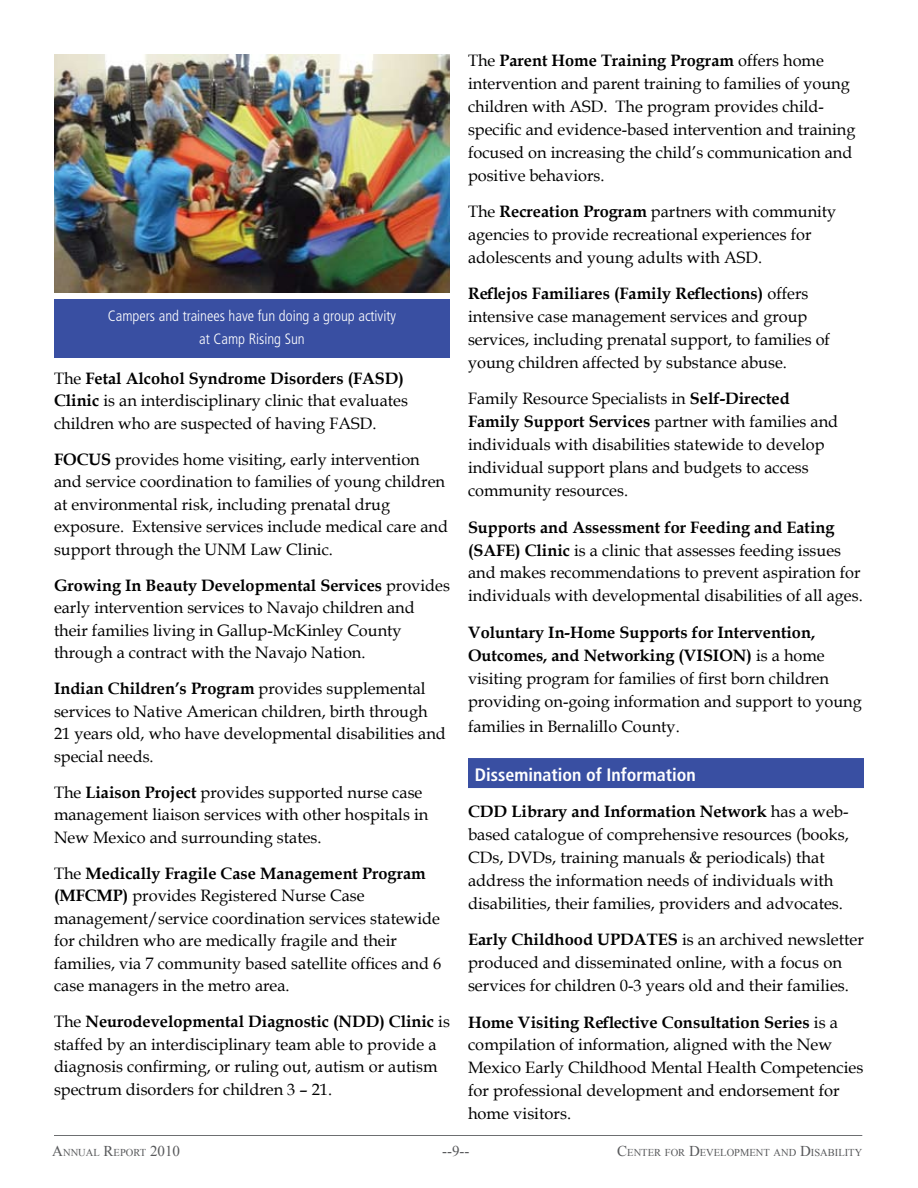
<style>
.page{position:relative;width:918px;height:1188px;background:#fff}
.page>*{position:absolute;margin:0;border:0;box-sizing:border-box;transform-origin:0 0}
.t1{font:700 condensed 18px "Frutiger";color:#fff}
.t2{font:16.5px/23px "Book Antiqua";color:#000}
.t3{font:300 condensed 15px/22.5px "Frutiger";color:#fff;text-align:center}
.t4{font:15px "Times New Roman";color:#58595b}
.t5{font:10.5px "Times New Roman";color:#58595b}
.s1{font-weight:700}
.s2{font-size:15px}
</style>
<div class="page">
<div style="left:468px;top:758px;width:396px;height:30px;background:#394fa2"></div>
<hr style="left:54px;top:1135px;width:808px;height:1px;background:#6d6f71">
<div style="left:54px;top:299px;width:396px;height:59px;background:#394fa2"></div>
<img style="left:54px;top:54px;width:396px;height:238px">
<p class="t3" style="left:108px;top:305px;width:290px">Campers and trainees have fun doing a group activity at Camp Rising Sun</p>
<p class="t2" style="left:54px;top:367px;width:355px;line-height:22.5px">The <span class="s1">Fetal Alcohol Syndrome Disorders (FASD)<br>Clinic</span> is an interdisciplinary clinic that evaluates children who are suspected of having FASD.</p>
<p class="t2" style="left:54px;top:448px;width:396px;line-height:22.5px"><span class="s1">FOCUS</span> provides home visiting, early intervention and service coordination to families of young children at environmental risk, including prenatal drug exposure. Extensive services include medical care and support through the UNM Law Clinic.</p>
<p class="t2" style="left:54px;top:574px;width:398px;line-height:22.5px"><span class="s1">Growing In Beauty Developmental Services</span> provides early intervention services to Navajo children and their families living in Gallup-McKinley County through a contract with the Navajo Nation.</p>
<p class="t2" style="left:54px;top:677px;width:393px;line-height:22.5px"><span class="s1">Indian Children’s Program</span> provides supplemental services to Native American children, birth through 21 years old, who have developmental disabilities and special needs.</p>
<p class="t2" style="left:54px;top:781px;width:376px;line-height:22.5px">The <span class="s1">Liaison Project</span> provides supported nurse case management liaison services with other hospitals in<br>New Mexico and surrounding states.</p>
<p class="t2" style="left:54px;top:862px;width:389px;line-height:22.5px">The <span class="s1">Medically Fragile Case Management Program (MFCMP)</span> provides Registered Nurse Case management/service coordination services statewide for children who are medically fragile and their families, via 7 community based satellite offices and 6 case managers in the metro area.</p>
<p class="t2" style="left:54px;top:1010px;width:398px;line-height:22.5px">The <span class="s1">Neurodevelopmental Diagnostic (NDD) Clinic</span> is staffed by an interdisciplinary team able to provide a diagnosis confirming, or ruling out, autism or autism spectrum disorders for children 3 – 21.</p>
<p class="t2" style="left:468px;top:49px;width:389px">The <span class="s1">Parent Home Training Program</span> offers home intervention and parent training to families of young children with ASD. The program provides child&shy;specific and evidence-based intervention and training focused on increasing the child’s communication and positive behaviors.</p>
<p class="t2" style="left:468px;top:200px;width:370px">The <span class="s1">Recreation Program</span> partners with community agencies to provide recreational experiences for adolescents and young adults with ASD.</p>
<p class="t2" style="left:468px;top:282px;width:364px"><span class="s1">Reflejos Familiares (Family Reflections)</span> offers intensive case management services and group services, including prenatal support, to families of young children affected by substance abuse.</p>
<p class="t2" style="left:468px;top:387px;width:372px">Family Resource Specialists in <span class="s1">Self-Directed Family Support Services</span> partner with families and individuals with disabilities statewide to develop individual support plans and budgets to access community resources.</p>
<p class="t2" style="left:468px;top:515px;width:396px"><span class="s1">Supports and Assessment for Feeding and Eating (SAFE) Clinic</span> is a clinic that assesses feeding issues and makes recommendations to prevent aspiration for individuals with developmental disabilities of all ages.</p>
<p class="t2" style="left:468px;top:620px;width:395px"><span class="s1">Voluntary In-Home Supports for Intervention, Outcomes, and Networking (VISION)</span> is a home visiting program for families of first born children providing on-going information and support to young</p>
<p class="t2" style="left:468px;top:714px;width:213px">families in Bernalillo County.</p>
<p class="t1" style="left:475px;top:764px;width:223px">Dissemination of Information</p>
<p class="t2" style="left:468px;top:800px;width:382px"><span class="s1">CDD Library and Information Network</span> has a web&shy;based catalogue of comprehensive resources (books, CDs, DVDs, training manuals &amp; periodicals) that address the information needs of individuals with disabilities, their families, providers and advocates.</p>
<p class="t2" style="left:468px;top:928px;width:398px"><span class="s1">Early Childhood UPDATES</span> is an archived newsletter produced and disseminated online, with a focus on services for children 0-3 years old and their families.</p>
<p class="t2" style="left:468px;top:1010px;width:397px"><span class="s1">Home Visiting Reflective Consultation Series</span> is a compilation of information, aligned with the New Mexico Early Childhood Mental Health Competencies for professional development and endorsement for home visitors.</p>
<p class="t5" style="left:52px;top:1146px;width:129px"><span class="s2">A</span>NNUAL <span class="s2">R</span>EPORT <span class="s2">2010</span></p>
<p class="t4" style="left:442px;top:1141px;width:29px">--9--</p>
<p class="t5" style="left:617px;top:1146px;width:246px"><span class="s2">C</span>ENTER FOR <span class="s2">D</span>EVELOPMENT AND <span class="s2">D</span>ISABILITY</p>
</div>
